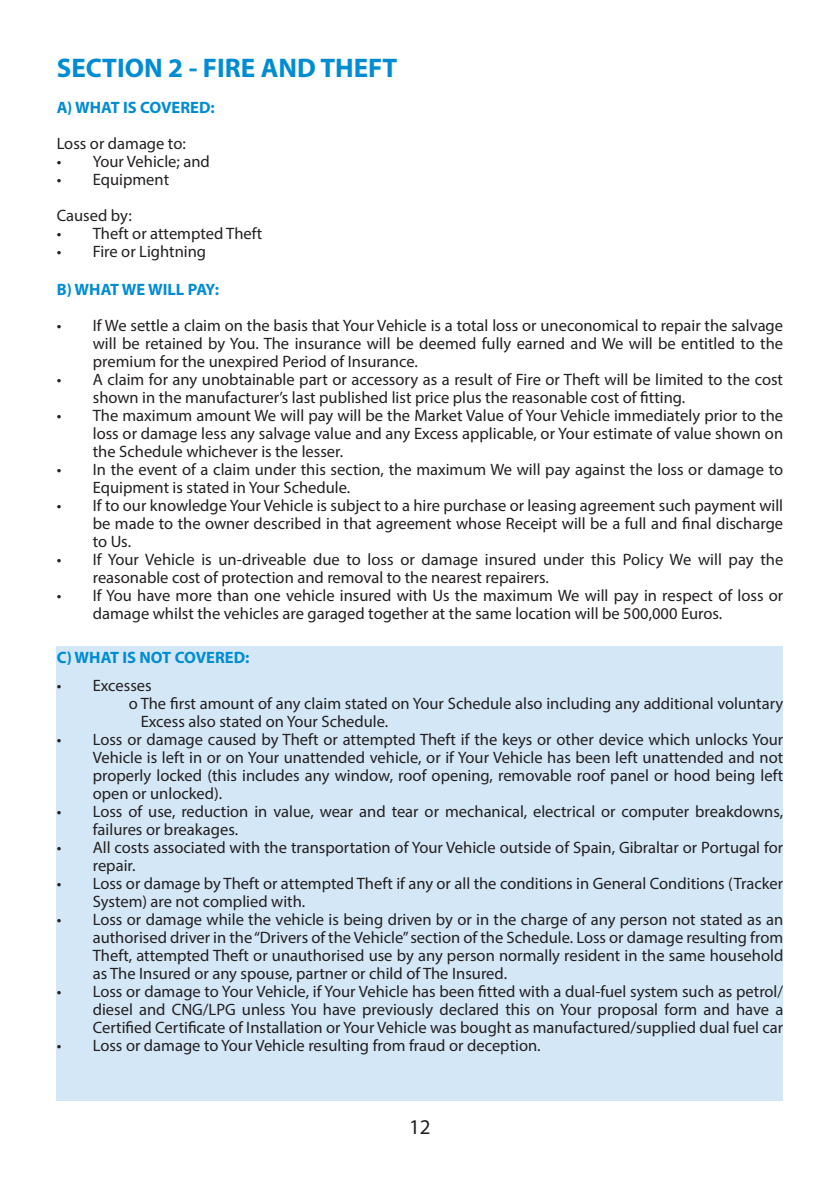
<style>
.page{position:relative;width:840px;height:1191px;background:#fff}
.page>*{position:absolute;margin:0;border:0;box-sizing:border-box;transform-origin:0 0}
.t1{font:700 27px "Myriad Pro";color:#008cd3}
.t2{font:21px "Myriad Pro";color:#231f20}
.t3{font:16.4px/18px "Myriad Pro";color:#231f20}
.t4{font:700 16.4px "Myriad Pro";color:#008cd3}
</style>
<div class="page">
<div style="left:57px;top:646px;width:725px;height:455px;background:#d4e7f6"></div>
<p class="t1" style="left:57px;top:50px;width:342px">SECTION 2 - FIRE AND THEFT</p>
<p class="t4" style="left:57px;top:97px;width:159px">A) WHAT IS COVERED:</p>
<p class="t3" style="left:57px;top:134px;width:130px">Loss or damage to:</p>
<p class="t3" style="left:57px;top:152px;width:154px">• Your Vehicle; and</p>
<p class="t3" style="left:57px;top:170px;width:114px">• Equipment</p>
<p class="t3" style="left:57px;top:206px;width:76px">Caused by:</p>
<p class="t3" style="left:57px;top:224px;width:207px">• Theft or attempted Theft</p>
<p class="t3" style="left:57px;top:242px;width:151px">• Fire or Lightning</p>
<p class="t4" style="left:57px;top:279px;width:164px">B) WHAT WE WILL PAY:</p>
<p class="t3" style="left:93px;top:316px;width:691px;text-align:justify;text-indent:-36px">• If We settle a claim on the basis that Your Vehicle is a total loss or uneconomical to repair the salvage will be retained by You. The insurance will be deemed fully earned and We will be entitled to the premium for the unexpired Period of Insurance.</p>
<p class="t3" style="left:93px;top:370px;width:691px;text-indent:-36px">• A claim for any unobtainable part or accessory as a result of Fire or Theft will be limited to the cost shown in the manufacturer’s last published list price plus the reasonable cost of fitting.</p>
<p class="t3" style="left:93px;top:406px;width:691px;text-align:justify;text-indent:-36px">• The maximum amount We will pay will be the Market Value of Your Vehicle immediately prior to the loss or damage less any salvage value and any Excess applicable, or Your estimate of value shown on the Schedule whichever is the lesser.</p>
<p class="t3" style="left:93px;top:460px;width:691px;text-indent:-36px">• In the event of a claim under this section, the maximum We will pay against the loss or damage to<br>Equipment is stated in Your Schedule.</p>
<p class="t3" style="left:93px;top:496px;width:691px;text-align:justify;text-indent:-36px">• If to our knowledge Your Vehicle is subject to a hire purchase or leasing agreement such payment will be made to the owner described in that agreement whose Receipt will be a full and final discharge to Us.</p>
<p class="t3" style="left:93px;top:550px;width:691px;text-indent:-36px">• If Your Vehicle is un-driveable due to loss or damage insured under this Policy We will pay the reasonable cost of protection and removal to the nearest repairers.</p>
<p class="t3" style="left:93px;top:586px;width:691px;text-indent:-36px">• If You have more than one vehicle insured with Us the maximum We will pay in respect of loss or damage whilst the vehicles are garaged together at the same location will be 500,000 Euros.</p>
<p class="t4" style="left:57px;top:647px;width:194px">C) WHAT IS NOT COVERED:</p>
<p class="t3" style="left:57px;top:676px;width:96px">• Excesses</p>
<p class="t3" style="left:141px;top:694px;width:643px;text-indent:-12px">o The first amount of any claim stated on Your Schedule also including any additional voluntary<br>Excess also stated on Your Schedule.</p>
<p class="t3" style="left:93px;top:730px;width:691px;text-align:justify;text-indent:-36px">• Loss or damage caused by Theft or attempted Theft if the keys or other device which unlocks Your Vehicle is left in or on Your unattended vehicle, or if Your Vehicle has been left unattended and not properly locked (this includes any window, roof opening, removable roof panel or hood being left open or unlocked).</p>
<p class="t3" style="left:93px;top:802px;width:691px;text-indent:-36px">• Loss of use, reduction in value, wear and tear or mechanical, electrical or computer breakdowns, failures or breakages.</p>
<p class="t3" style="left:93px;top:838px;width:691px;text-indent:-36px">• All costs associated with the transportation of Your Vehicle outside of Spain, Gibraltar or Portugal for repair.</p>
<p class="t3" style="left:93px;top:874px;width:691px;text-indent:-36px">• Loss or damage by Theft or attempted Theft if any or all the conditions in General Conditions (Tracker<br>System) are not complied with.</p>
<p class="t3" style="left:93px;top:910px;width:691px;text-align:justify;text-indent:-36px">• Loss or damage while the vehicle is being driven by or in the charge of any person not stated as an authorised driver in the “Drivers of the Vehicle” section of the Schedule. Loss or damage resulting from Theft, attempted Theft or unauthorised use by any person normally resident in the same household as The Insured or any spouse, partner or child of The Insured.</p>
<p class="t3" style="left:93px;top:982px;width:691px;text-align:justify;text-indent:-36px">• Loss or damage to Your Vehicle, if Your Vehicle has been fitted with a dual-fuel system such as petrol/ diesel and CNG/LPG unless You have previously declared this on Your proposal form and have a Certified Certificate of Installation or Your Vehicle was bought as manufactured/supplied dual fuel car</p>
<p class="t3" style="left:57px;top:1036px;width:485px">• Loss or damage to Your Vehicle resulting from fraud or deception.</p>
<p class="t2" style="left:409px;top:1113px;width:23px">12</p>
</div>
